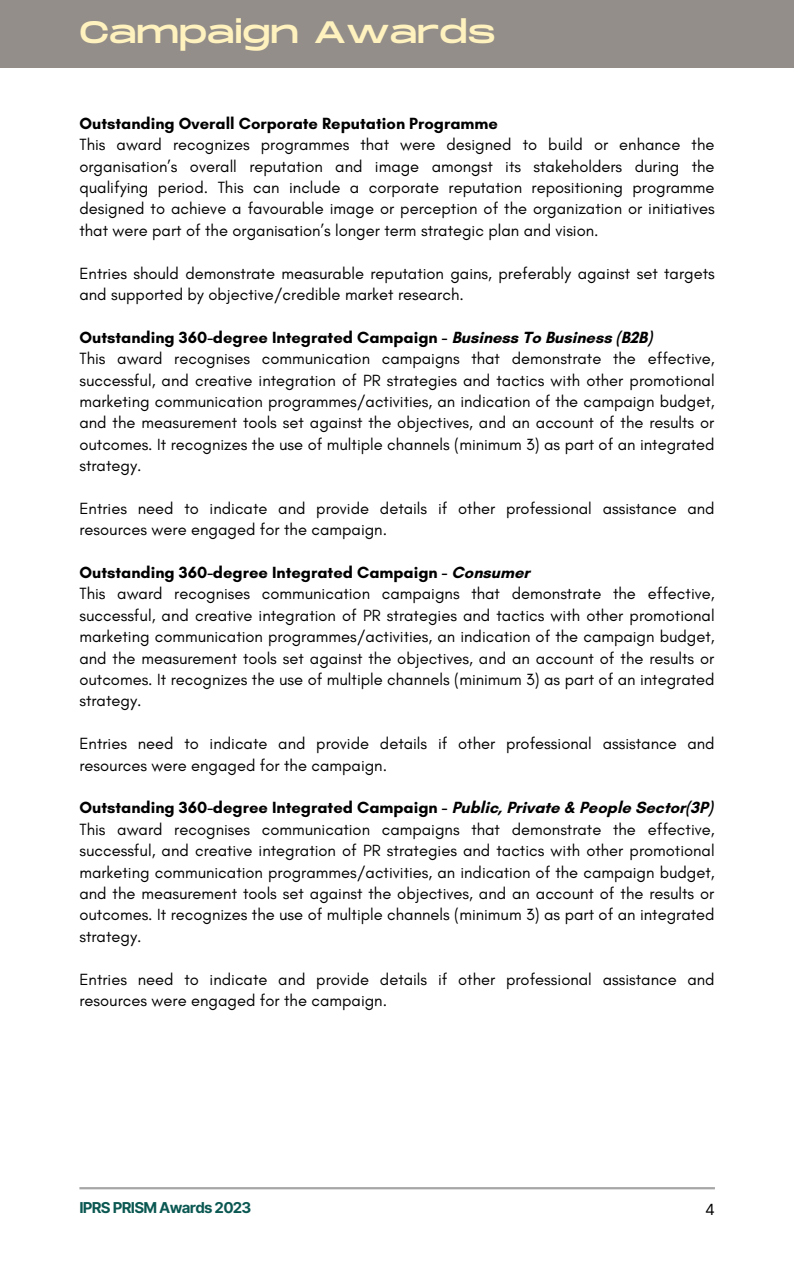
<style>
.page{position:relative;width:794px;height:1266px;background:#fff}
.page>*{position:absolute;margin:0;border:0;box-sizing:border-box;transform-origin:0 0}
.t1{font:30.97px "Monument Extended";color:#fff2be}
.t2{font:16.5px/21.4px "Glacial Indifference";color:#000;text-align:justify}
.t3{font:700 16.5px "Glacial Indifference";color:#000}
.t4{font:15.38px "Inter";color:#000}
.t5{font:700 15px "Inter";letter-spacing:-.05em;color:#0b5852}
</style>
<div class="page">
<div style="left:0;top:0;width:793px;height:68px;background:#938e89"></div>
<hr style="left:79px;top:1187px;width:635px;height:2px;background:#a6a6a6">
<p class="t1" style="left:79px;top:15px;width:417px">Campaign Awards</p>
<p class="t3" style="left:79px;top:113px;width:420px">Outstanding Overall Corporate Reputation Programme</p>
<p class="t2" style="left:79px;top:134px;width:636px">This award recognizes programmes that were designed to build or enhance the organisation’s overall reputation and image amongst its stakeholders during the qualifying period. This can include a corporate reputation repositioning programme designed to achieve a favourable image or perception of the organization or initiatives that were part of the organisation’s longer term strategic plan and vision.</p>
<p class="t2" style="left:79px;top:262px;width:636px">Entries should demonstrate measurable reputation gains, preferably against set targets and supported by objective/credible market research.</p>
<p class="t3" style="left:79px;top:327px;width:574px">Outstanding 360-degree Integrated Campaign - Business To Business (B2B)</p>
<p class="t2" style="left:79px;top:348px;width:636px">This award recognises communication campaigns that demonstrate the effective, successful, and creative integration of PR strategies and tactics with other promotional marketing communication programmes/activities, an indication of the campaign budget, and the measurement tools set against the objectives, and an account of the results or outcomes. It recognizes the use of multiple channels (minimum 3) as part of an integrated strategy.</p>
<p class="t2" style="left:79px;top:497px;width:636px">Entries need to indicate and provide details if other professional assistance and resources were engaged for the campaign.</p>
<p class="t3" style="left:79px;top:562px;width:451px">Outstanding 360-degree Integrated Campaign - Consumer</p>
<p class="t2" style="left:79px;top:583px;width:636px">This award recognises communication campaigns that demonstrate the effective, successful, and creative integration of PR strategies and tactics with other promotional marketing communication programmes/activities, an indication of the campaign budget, and the measurement tools set against the objectives, and an account of the results or outcomes. It recognizes the use of multiple channels (minimum 3) as part of an integrated strategy.</p>
<p class="t2" style="left:79px;top:733px;width:636px">Entries need to indicate and provide details if other professional assistance and resources were engaged for the campaign.</p>
<p class="t3" style="left:79px;top:797px;width:634px">Outstanding 360-degree Integrated Campaign - Public, Private &amp; People Sector(3P)</p>
<p class="t2" style="left:79px;top:818px;width:636px">This award recognises communication campaigns that demonstrate the effective, successful, and creative integration of PR strategies and tactics with other promotional marketing communication programmes/activities, an indication of the campaign budget, and the measurement tools set against the objectives, and an account of the results or outcomes. It recognizes the use of multiple channels (minimum 3) as part of an integrated strategy.</p>
<p class="t2" style="left:79px;top:968px;width:636px">Entries need to indicate and provide details if other professional assistance and resources were engaged for the campaign.</p>
<p class="t5" style="left:79px;top:1198px;width:173px">IPRS PRISM Awards 2023</p>
<p class="t4" style="left:704px;top:1200px;width:11px">4</p>
</div>
